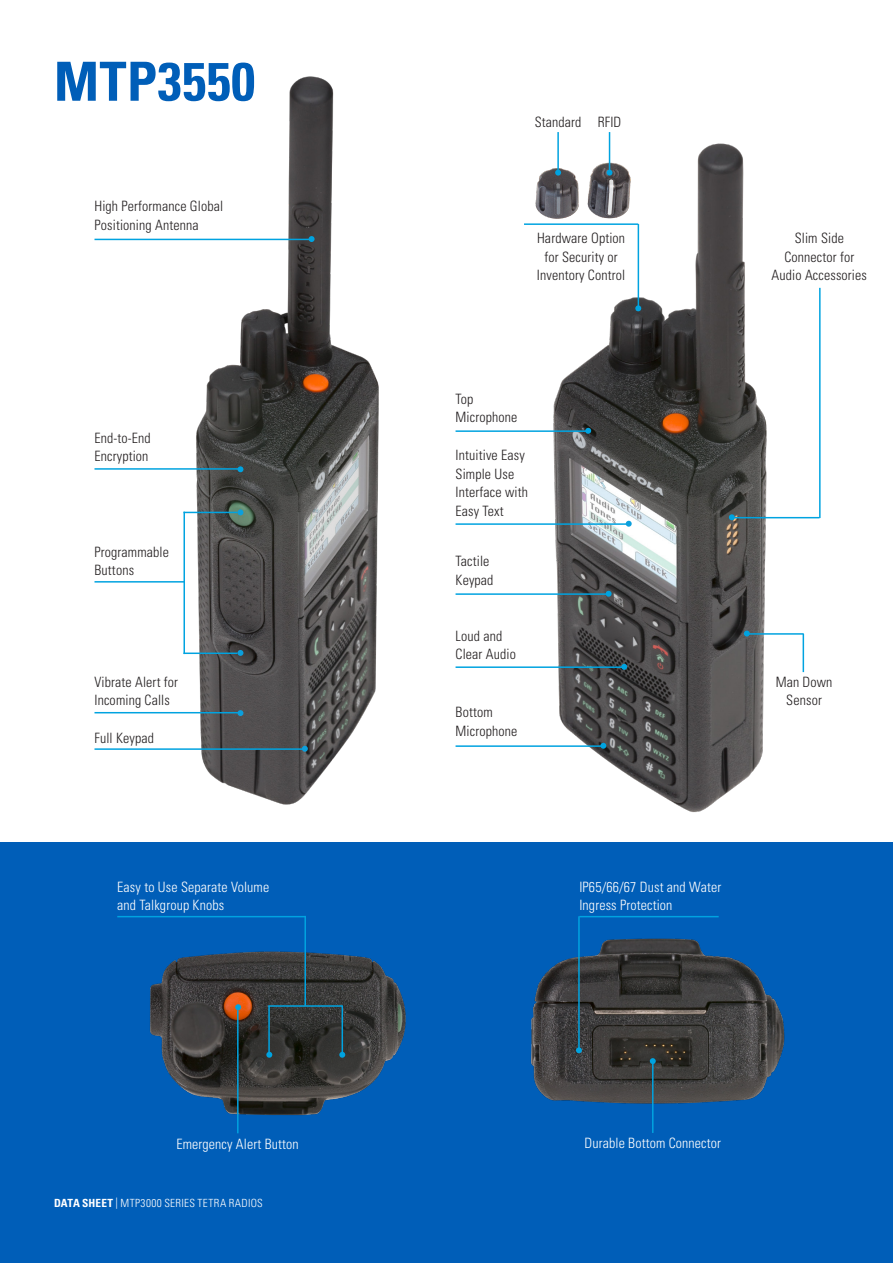
<style>
.page{position:relative;width:893px;height:1263px;background:#fff}
.page>*{position:absolute;margin:0;border:0;box-sizing:border-box;transform-origin:0 0}
.t1{font:700 condensed 54px "Univers LT Std";letter-spacing:.01em;color:#005eb8}
.t2{font:300 condensed 14.25px/18.3px "Univers LT Std";letter-spacing:.01em;color:#231f20}
.t3{font:300 condensed 14.25px/18.3px "Univers LT Std";letter-spacing:.01em;color:#fff}
.t4{font:300 condensed 11.25px "Univers LT Std";letter-spacing:.035em;color:#fff}
.s1{font-family:"Univers LT Pro";font-weight:700}
</style>
<div class="page">
<div style="left:0;top:843px;width:893px;height:420px;background:#005eb8"></div>
<img style="left:508px;top:132px;width:272px;height:711px">
<img style="left:172px;top:76px;width:207px;height:729px">
<img style="left:531px;top:917px;width:254px;height:216px">
<img style="left:123px;top:917px;width:283px;height:217px">
<img style="left:529px;top:159px;width:109px;height:62px">
<hr style="left:94px;top:468px;width:146px;height:2px;background:#00a3e0">
<svg style="left:238px;top:466px;width:5px;height:6px"></svg>
<hr style="left:94px;top:712px;width:146px;height:1px;background:#00a3e0">
<svg style="left:238px;top:710px;width:5px;height:6px"></svg>
<hr style="left:94px;top:581px;width:91px;height:2px;background:#00a3e0">
<svg style="left:238px;top:509px;width:5px;height:6px"></svg>
<svg style="left:238px;top:650px;width:5px;height:6px"></svg>
<hr style="left:183px;top:512px;width:2px;height:142px;background:#00a3e0">
<hr style="left:183px;top:652px;width:55px;height:2px;background:#00a3e0">
<hr style="left:183px;top:512px;width:55px;height:1px;background:#00a3e0">
<hr style="left:94px;top:748px;width:211px;height:2px;background:#00a3e0">
<svg style="left:302px;top:746px;width:6px;height:6px"></svg>
<hr style="left:94px;top:239px;width:219px;height:1px;background:#00a3e0">
<svg style="left:309px;top:236px;width:6px;height:6px"></svg>
<hr style="left:456px;top:430px;width:134px;height:2px;background:#00a3e0">
<svg style="left:585px;top:428px;width:6px;height:6px"></svg>
<hr style="left:456px;top:523px;width:173px;height:2px;background:#00a3e0">
<svg style="left:626px;top:521px;width:6px;height:6px"></svg>
<hr style="left:456px;top:593px;width:153px;height:2px;background:#00a3e0">
<svg style="left:606px;top:591px;width:6px;height:6px"></svg>
<hr style="left:456px;top:666px;width:167px;height:2px;background:#00a3e0">
<svg style="left:621px;top:664px;width:6px;height:6px"></svg>
<hr style="left:456px;top:745px;width:147px;height:2px;background:#00a3e0">
<svg style="left:600px;top:743px;width:6px;height:6px"></svg>
<hr style="left:524px;top:223px;width:114px;height:2px;background:#00a3e0">
<hr style="left:304px;top:916px;width:2px;height:90px;background:#00a3e0">
<svg style="left:339px;top:1052px;width:6px;height:6px"></svg>
<svg style="left:266px;top:1052px;width:6px;height:6px"></svg>
<hr style="left:268px;top:1005px;width:75px;height:2px;background:#00a3e0">
<hr style="left:268px;top:1006px;width:2px;height:48px;background:#00a3e0">
<hr style="left:342px;top:1006px;width:1px;height:49px;background:#00a3e0">
<svg style="left:235px;top:1004px;width:6px;height:6px"></svg>
<hr style="left:237px;top:1010px;width:2px;height:123px;background:#00a3e0">
<hr style="left:732px;top:517px;width:87px;height:1px;background:#00a3e0">
<svg style="left:729px;top:514px;width:6px;height:6px"></svg>
<hr style="left:819px;top:288px;width:2px;height:230px;background:#00a3e0">
<hr style="left:747px;top:633px;width:57px;height:2px;background:#00a3e0">
<svg style="left:744px;top:630px;width:6px;height:6px"></svg>
<hr style="left:803px;top:634px;width:1px;height:38px;background:#00a3e0">
<hr style="left:652px;top:1061px;width:1px;height:72px;background:#00a3e0">
<svg style="left:650px;top:1058px;width:6px;height:6px"></svg>
<hr style="left:578px;top:916px;width:2px;height:136px;background:#00a3e0">
<svg style="left:576px;top:1047px;width:6px;height:6px"></svg>
<hr style="left:579px;top:916px;width:140px;height:1px;background:#00a3e0">
<hr style="left:117px;top:916px;width:189px;height:1px;background:#00a3e0">
<hr style="left:638px;top:224px;width:1px;height:84px;background:#00a3e0">
<svg style="left:635px;top:305px;width:6px;height:6px"></svg>
<hr style="left:609px;top:132px;width:1px;height:41px;background:#00a3e0">
<svg style="left:607px;top:170px;width:5px;height:6px"></svg>
<hr style="left:557px;top:132px;width:2px;height:41px;background:#00a3e0">
<svg style="left:555px;top:170px;width:6px;height:6px"></svg>
<p class="t1" style="left:54px;top:48px;width:203px">MTP3550</p>
<p class="t2" style="left:94px;top:197px;width:130px">High Performance Global<br>Positioning Antenna</p>
<p class="t2" style="left:94px;top:429px;width:58px">End-to-End<br>Encryption</p>
<p class="t2" style="left:94px;top:543px;width:76px">Programmable</p>
<p class="t2" style="left:94px;top:561px;width:41px">Buttons</p>
<p class="t2" style="left:94px;top:673px;width:85px">Vibrate Alert for<br>Incoming Calls</p>
<p class="t2" style="left:94px;top:728px;width:61px">Full Keypad</p>
<p class="t3" style="left:117px;top:877px;width:154px">Easy to Use Separate Volume and Talkgroup Knobs</p>
<p class="t2" style="left:535px;top:113px;width:48px">Standard</p>
<p class="t2" style="left:598px;top:113px;width:25px">RFID</p>
<p class="t2" style="left:537px;top:229px;width:90px;text-align:center">Hardware Option for Security or<br>Inventory Control</p>
<p class="t2" style="left:456px;top:390px;width:63px">Top<br>Microphone</p>
<p class="t2" style="left:456px;top:446px;width:74px">Intuitive Easy<br>Simple Use<br>Interface with<br>Easy Text</p>
<p class="t2" style="left:456px;top:552px;width:39px">Tactile<br>Keypad</p>
<p class="t2" style="left:456px;top:627px;width:62px">Loud and<br>Clear Audio</p>
<p class="t2" style="left:456px;top:703px;width:63px">Bottom<br>Microphone</p>
<p class="t2" style="left:772px;top:229px;width:97px;text-align:center">Slim Side<br>Connector for<br>Audio Accessories</p>
<p class="t2" style="left:776px;top:673px;width:58px">Man Down</p>
<p class="t2" style="left:786px;top:691px;width:37px">Sensor</p>
<p class="t3" style="left:579px;top:877px;width:143px">IP65/66/67 Dust and Water<br>Ingress Protection</p>
<p class="t3" style="left:176px;top:1135px;width:124px">Emergency Alert Button</p>
<p class="t3" style="left:584px;top:1134px;width:138px">Durable Bottom Connector</p>
<p class="t4" style="left:54px;top:1196px;width:210px"><span class="s1">DATA SHEET</span> | MTP3000 SERIES TETRA RADIOS</p>
</div>
